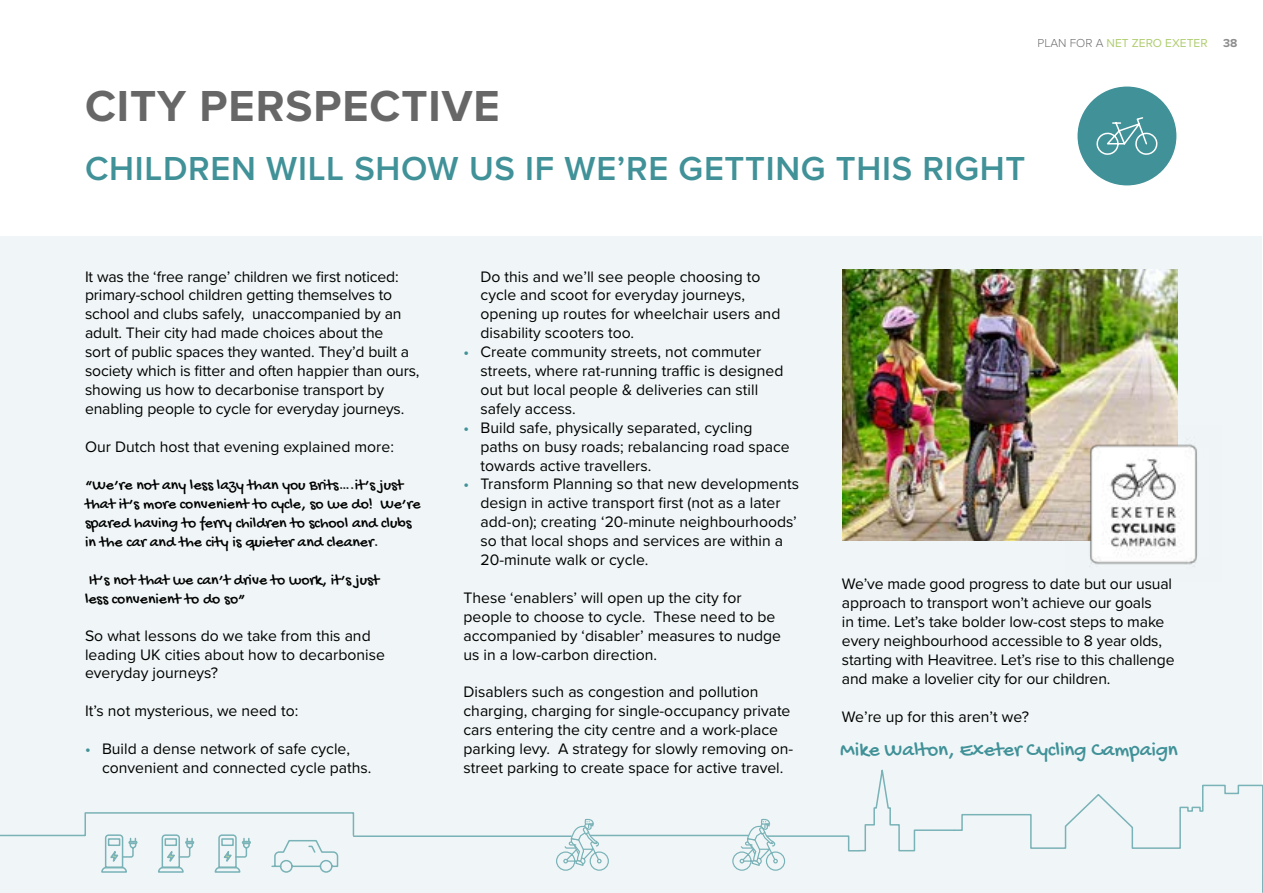
<style>
.page{position:relative;width:1263px;height:893px;background:#fff}
.page>*{position:absolute;margin:0;border:0;box-sizing:border-box;transform-origin:0 0}
.t1{font:700 45px "Proxima Nova";letter-spacing:.02em;color:#666766}
.t2{font:600 34.5px "Proxima Nova";letter-spacing:.02em;color:#409198}
.t3{font:21px "Gochi Hand";color:#409198}
.t4{font:15.75px/18.9px "Proxima Nova";color:#000}
.t5{font:15.75px/18.9px "Gochi Hand";color:#000}
.t6{font:12px "Proxima Nova";color:#afcd70}
.t7{font:700 12px "Proxima Nova";color:#8e8d8d}
.s1{font-weight:300;color:#706f6f}
.s2{font-weight:600;color:#419298}
</style>
<div class="page">
<div style="left:1px;top:236px;width:1261px;height:656px;background:#f0f6f7"></div>
<svg style="left:765px;top:769px;width:498px;height:124px"></svg>
<hr style="left:590px;top:835px;width:162px;height:1px;background:#79b2b7">
<svg style="left:0;top:811px;width:355px;height:62px"></svg>
<hr style="left:354px;top:835px;width:217px;height:2px;background:#79b2b7">
<svg style="left:732px;top:818px;width:54px;height:53px"></svg>
<svg style="left:555px;top:818px;width:54px;height:53px"></svg>
<div style="left:1077px;top:86px;width:100px;height:100px;background:#409198;border-radius:50%"></div>
<div style="left:1076px;top:85px;width:102px;height:102px;border:2px solid #fff;border-radius:50%"></div>
<svg style="left:1096px;top:117px;width:62px;height:38px"></svg>
<img style="left:842px;top:269px;width:336px;height:271px">
<img style="left:1065px;top:425px;width:132px;height:142px">
<p class="t6" style="left:1037px;top:34px;width:172px"><span class="s1">PLAN FOR A</span> NET ZERO EXETER</p>
<p class="t7" style="left:1223px;top:34px;width:16px">38</p>
<h1 class="t1" style="left:85px;top:73px;width:416px">CITY PERSPECTIVE</h1>
<h2 class="t2" style="left:85px;top:143px;width:942px">CHILDREN WILL SHOW US IF WE’RE GETTING THIS RIGHT</h2>
<p class="t4" style="left:85px;top:266px;width:336px">It was the ‘free range’ children we first noticed: primary-school children getting themselves to school and clubs safely, unaccompanied by an adult. Their city had made choices about the<br>sort of public spaces they wanted. They’d built a society which is fitter and often happier than ours, showing us how to decarbonise transport by enabling people to cycle for everyday journeys.</p>
<p class="t4" style="left:85px;top:436px;width:310px">Our Dutch host that evening explained more:</p>
<p class="t5" style="left:85px;top:477px;width:337px">“We’re not any less lazy than you Brits….it’s just that it’s more convenient to cycle, so we do! We’re spared having to ferry children to school and clubs in the car and the city is quieter and cleaner.</p>
<p class="t5" style="left:85px;top:572px;width:296px">It’s not that we can’t drive to work, it’s just less convenient to do so”</p>
<p class="t4" style="left:85px;top:625px;width:301px">So what lessons do we take from this and leading UK cities about how to decarbonise everyday journeys?</p>
<p class="t4" style="left:85px;top:701px;width:215px">It’s not mysterious, we need to:</p>
<p class="t4" style="left:102px;top:739px;width:271px;text-indent:-17px"><span class="s2">•</span> Build a dense network of safe cycle, convenient and connected cycle paths.</p>
<p class="t4" style="left:480px;top:266px;width:301px">Do this and we’ll see people choosing to cycle and scoot for everyday journeys, opening up routes for wheelchair users and disability scooters too.</p>
<p class="t4" style="left:480px;top:342px;width:305px;text-indent:-17px"><span class="s2">•</span> Create community streets, not commuter streets, where rat-running traffic is designed out but local people &amp; deliveries can still safely access.</p>
<p class="t4" style="left:480px;top:417px;width:311px;text-indent:-17px"><span class="s2">•</span> Build safe, physically separated, cycling paths on busy roads; rebalancing road space towards active travellers.</p>
<p class="t4" style="left:480px;top:474px;width:320px;text-indent:-17px"><span class="s2">•</span> Transform Planning so that new developments design in active transport first (not as a later add-on); creating ‘20-minute neighbourhoods’ so that local shops and services are within a 20-minute walk or cycle.</p>
<p class="t4" style="left:463px;top:587px;width:319px">These ‘enablers’ will open up the city for people to choose to cycle. These need to be accompanied by ‘disabler’ measures to nudge us in a low-carbon direction.</p>
<p class="t4" style="left:463px;top:682px;width:331px">Disablers such as congestion and pollution charging, charging for single-occupancy private cars entering the city centre and a work-place parking levy. A strategy for slowly removing on&shy;street parking to create space for active travel.</p>
<p class="t4" style="left:842px;top:574px;width:334px">We’ve made good progress to date but our usual approach to transport won’t achieve our goals<br>in time. Let’s take bolder low-cost steps to make every neighbourhood accessible to 8 year olds, starting with Heavitree. Let’s rise to this challenge and make a lovelier city for our children.</p>
<p class="t4" style="left:842px;top:706px;width:189px">We’re up for this aren’t we?</p>
<h3 class="t3" style="left:840px;top:738px;width:339px">Mike Walton, Exeter Cycling Campaign</h3>
</div>
